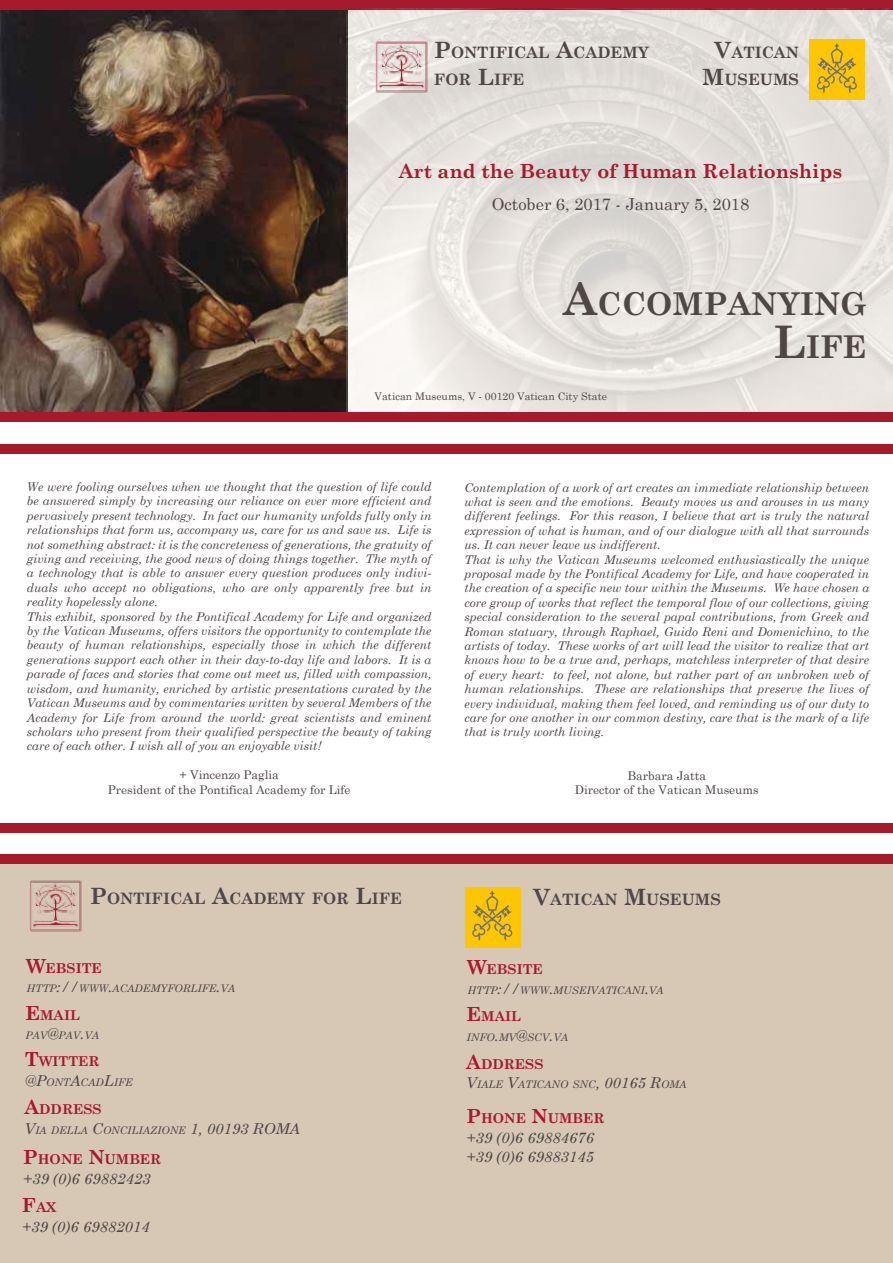
<style>
.page{position:relative;width:893px;height:1263px;background:#fff}
.page>*{position:absolute;margin:0;border:0;box-sizing:border-box;transform-origin:0 0}
.t1{font:700 31.5px/43.5px "Century Schoolbook";color:#4f4646;text-align:right}
.t2{font:700 19.5px "Century Schoolbook";color:#a7192d}
.t3{font:16.5px "Century Schoolbook";color:#4f4646}
.t4{font:700 15.75px/27px "Century Schoolbook";color:#4f4646;text-align:right}
.t5{font:italic 15px/19.5px "Century Schoolbook";color:#4f4646}
.t6{font:700 13.65px "Century Schoolbook";color:#a7192c}
.t7{font:italic 12px/14.4px "Century Schoolbook";color:#4f4646}
.t8{font:12px/14.4px "Century Schoolbook";color:#4f4646;text-align:center}
.t9{font:italic 10.5px "Century Schoolbook";color:#4f4646}
.t10{font:10.5px "Century Schoolbook";color:#4f4646}
.s1{font-size:22.5px}
.s2{font-size:45px}
.s3{font-size:19.5px}
.s4{font-size:15px}
</style>
<div class="page">
<img style="left:0;top:9px;width:346px;height:403px">
<div style="left:0;top:0;width:893px;height:9px;background:#a7192c"></div>
<img style="left:346px;top:9px;width:546px;height:403px">
<div style="left:809px;top:40px;width:56px;height:60px;background:#fdc600"></div>
<svg style="left:817px;top:44px;width:40px;height:49px"></svg>
<img style="left:371px;top:37px;width:60px;height:61px">
<div style="left:0;top:412px;width:893px;height:10px;background:#a7192c"></div>
<div style="left:0;top:444px;width:893px;height:10px;background:#a7192c"></div>
<div style="left:0;top:823px;width:893px;height:9px;background:#a7192c"></div>
<div style="left:0;top:855px;width:893px;height:9px;background:#a7192c"></div>
<div style="left:0;top:865px;width:893px;height:398px;background:#d7c8b6"></div>
<img style="left:30px;top:880px;width:52px;height:52px">
<div style="left:465px;top:887px;width:56px;height:61px;background:#fdc600"></div>
<svg style="left:472px;top:891px;width:40px;height:50px"></svg>
<h3 class="t4" style="left:434px;top:38px;width:217px;text-align:left"><span class="s1">P</span>ONTIFICAL <span class="s1">A</span>CADEMY<br>FOR <span class="s1">L</span>IFE</h3>
<h3 class="t4" style="left:702px;top:38px;width:98px"><span class="s1">V</span>ATICAN<br><span class="s1">M</span>USEUMS</h3>
<h2 class="t2" style="left:399px;top:156px;width:445px">Art and the Beauty of Human Relationships</h2>
<h3 class="t3" style="left:492px;top:190px;width:259px">October 6, 2017 - January 5, 2018</h3>
<h1 class="t1" style="left:563px;top:280px;width:305px"><span class="s2">A</span>CCOMPANYING<br><span class="s2">L</span>IFE</h1>
<p class="t10" style="left:374px;top:388px;width:234px">Vatican Museums, V - 00120 Vatican City State</p>
<p class="t7" style="left:27px;top:479px;width:406px">We were fooling ourselves when we thought that the question of life could be answered simply by increasing our reliance on ever more efficient and pervasively present technology. In fact our humanity unfolds fully only in relationships that form us, accompany us, care for us and save us. Life is not something abstract: it is the concreteness of generations, the gratuity of giving and receiving, the good news of doing things together. The myth of a technology that is able to answer every question produces only indivi&shy;duals who accept no obligations, who are only apparently free but in reality hopelessly alone.<br>This exhibit, sponsored by the Pontifical Academy for Life and organized by the Vatican Museums, offers visitors the opportunity to contemplate the beauty of human relationships, especially those in which the different generations support each other in their day-to-day life and labors. It is a parade of faces and stories that come out meet us, filled with compassion, wisdom, and humanity, enriched by artistic presentations curated by the Vatican Museums and by commentaries written by several Members of the Academy for Life from around the world: great scientists and eminent scholars who present from their qualified perspective the beauty of taking care of each other. I wish all of you an enjoyable visit!</p>
<p class="t8" style="left:108px;top:766px;width:244px">+ Vincenzo Paglia<br>President of the Pontifical Academy for Life</p>
<p class="t7" style="left:464px;top:479px;width:406px">Contemplation of a work of art creates an immediate relationship between what is seen and the emotions. Beauty moves us and arouses in us many different feelings. For this reason, I believe that art is truly the natural expression of what is human, and of our dialogue with all that surrounds us. It can never leave us indifferent.<br>That is why the Vatican Museums welcomed enthusiastically the unique proposal made by the Pontifical Academy for Life, and have cooperated in the creation of a specific new tour within the Museums. We have chosen a core group of works that reflect the temporal flow of our collections, giving special consideration to the several papal contributions, from Greek and Roman statuary, through Raphael, Guido Reni and Domenichino, to the artists of today. These works of art will lead the visitor to realize that art knows how to be a true and, perhaps, matchless interpreter of that desire of every heart: to feel, not alone, but rather part of an unbroken web of human relationships. These are relationships that preserve the lives of every individual, making them feel loved, and reminding us of our duty to care for one another in our common destiny, care that is the mark of a life that is truly worth living.</p>
<p class="t8" style="left:575px;top:767px;width:185px">Barbara Jatta<br>Director of the Vatican Museums</p>
<h3 class="t4" style="left:90px;top:884px;width:314px"><span class="s1">P</span>ONTIFICAL <span class="s1">A</span>CADEMY FOR <span class="s1">L</span>IFE</h3>
<p class="t6" style="left:26px;top:957px;width:77px"><span class="s3">W</span>EBSITE</p>
<p class="t9" style="left:26px;top:981px;width:210px">HTTP<span class="s4">://</span>WWW<span class="s4">.</span>ACADEMYFORLIFE<span class="s4">.</span>VA</p>
<p class="t6" style="left:25px;top:1004px;width:56px"><span class="s3">E</span>MAIL</p>
<p class="t9" style="left:25px;top:1028px;width:75px">PAV<span class="s4">@</span>PAV<span class="s4">.</span>VA</p>
<p class="t6" style="left:25px;top:1051px;width:76px"><span class="s3">T</span>WITTER</p>
<p class="t9" style="left:25px;top:1074px;width:109px"><span class="s4">@P</span>ONT<span class="s4">A</span>CAD<span class="s4">L</span>IFE</p>
<p class="t6" style="left:24px;top:1099px;width:79px"><span class="s3">A</span>DDRESS</p>
<p class="t9" style="left:24px;top:1122px;width:277px"><span class="s4">V</span>IA DELLA <span class="s4">C</span>ONCILIAZIONE <span class="s4">1, 00193 ROMA</span></p>
<p class="t6" style="left:23px;top:1149px;width:140px"><span class="s3">P</span>HONE <span class="s3">N</span>UMBER</p>
<p class="t5" style="left:23px;top:1168px;width:129px">+39 (0)6 69882423</p>
<p class="t6" style="left:22px;top:1197px;width:36px"><span class="s3">F</span>AX</p>
<p class="t5" style="left:22px;top:1216px;width:129px">+39 (0)6 69882014</p>
<h3 class="t4" style="left:533px;top:885px;width:189px"><span class="s1">V</span>ATICAN <span class="s1">M</span>USEUMS</h3>
<p class="t6" style="left:467px;top:959px;width:77px"><span class="s3">W</span>EBSITE</p>
<p class="t9" style="left:467px;top:982px;width:198px">HTTP<span class="s4">://</span>WWW<span class="s4">.</span>MUSEIVATICANI<span class="s4">.</span>VA</p>
<p class="t6" style="left:466px;top:1006px;width:56px"><span class="s3">E</span>MAIL</p>
<p class="t9" style="left:466px;top:1029px;width:103px">INFO<span class="s4">.</span>MV<span class="s4">@</span>SCV<span class="s4">.</span>VA</p>
<p class="t6" style="left:466px;top:1053px;width:79px"><span class="s3">A</span>DDRESS</p>
<p class="t9" style="left:466px;top:1076px;width:222px"><span class="s4">V</span>IALE <span class="s4">V</span>ATICANO SNC<span class="s4">, 00165 R</span>OMA</p>
<p class="t6" style="left:466px;top:1108px;width:140px"><span class="s3">P</span>HONE <span class="s3">N</span>UMBER</p>
<p class="t5" style="left:466px;top:1127px;width:129px">+39 (0)6 69884676 +39 (0)6 69883145</p>
</div>
